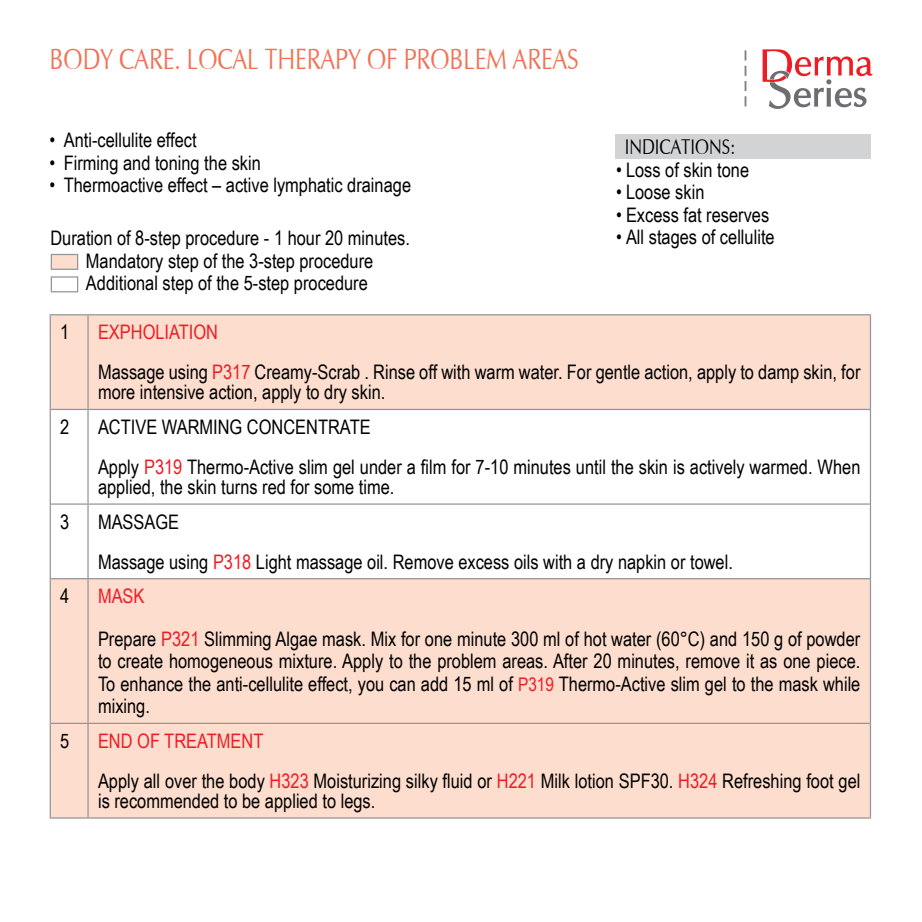
<style>
.page{position:relative;width:922px;height:922px;background:#fff}
.page>*{position:absolute;margin:0;border:0;box-sizing:border-box;transform-origin:0 0}
.t1{font:27.5px "Opium";color:#f37053;scale:.8 1}
.t2{font:20px/40px "Arial Narrow";color:#000}
.t3{font:20px "Opium";color:#000;scale:.8 1}
.s1{color:#ed1d24}
.s2{font-size:18.75px;color:#ed1d24}
</style>
<div class="page">
<div style="left:615px;top:135px;width:255px;height:24px;background:#d1d3d4"></div>
<div style="left:51px;top:254px;width:27px;height:16px;background:#fdddce;border:1px solid #939598"></div>
<div style="left:51px;top:276px;width:27px;height:16px;border:1px solid #939598"></div>
<svg style="left:51px;top:315px;width:818px;height:502px;fill:#fdddce"></svg>
<hr style="left:50px;top:314px;width:38px;height:1px;background:#939598">
<hr style="left:50px;top:315px;width:1px;height:93px;background:#939598">
<hr style="left:88px;top:314px;width:782px;height:1px;background:#939598">
<hr style="left:869px;top:315px;width:1px;height:93px;background:#939598">
<hr style="left:50px;top:408px;width:38px;height:2px;background:#939598">
<hr style="left:50px;top:410px;width:1px;height:94px;background:#939598">
<hr style="left:88px;top:408px;width:782px;height:2px;background:#939598">
<hr style="left:869px;top:410px;width:1px;height:94px;background:#939598">
<hr style="left:50px;top:504px;width:1px;height:74px;background:#939598">
<hr style="left:869px;top:504px;width:1px;height:74px;background:#939598">
<hr style="left:50px;top:578px;width:38px;height:1px;background:#939598">
<hr style="left:50px;top:579px;width:1px;height:144px;background:#939598">
<hr style="left:88px;top:578px;width:782px;height:1px;background:#939598">
<hr style="left:869px;top:579px;width:1px;height:144px;background:#939598">
<hr style="left:50px;top:723px;width:1px;height:94px;background:#939598">
<hr style="left:869px;top:723px;width:1px;height:94px;background:#939598">
<hr style="left:50px;top:817px;width:38px;height:1px;background:#939598">
<hr style="left:88px;top:817px;width:782px;height:1px;background:#939598">
<hr style="left:87px;top:315px;width:2px;height:93px;background:#939598">
<hr style="left:87px;top:410px;width:2px;height:93px;background:#939598">
<hr style="left:51px;top:503px;width:37px;height:1px;background:#939598">
<hr style="left:88px;top:503px;width:781px;height:1px;background:#939598">
<hr style="left:87px;top:504px;width:2px;height:74px;background:#939598">
<hr style="left:87px;top:579px;width:2px;height:143px;background:#939598">
<hr style="left:51px;top:722px;width:37px;height:1px;background:#939598">
<hr style="left:88px;top:722px;width:781px;height:1px;background:#939598">
<hr style="left:87px;top:723px;width:2px;height:94px;background:#939598">
<svg style="left:762px;top:49px;width:110px;height:60px"></svg>
<svg style="left:744px;top:50px;width:2px;height:56px"></svg>
<h1 class="t1" style="left:50px;top:44px;width:662px">BODY CARE. LOCAL THERAPY OF PROBLEM AREAS</h1>
<p class="t2" style="left:50px;top:119px;width:148px">• Anti-cellulite effect</p>
<p class="t2" style="left:50px;top:142px;width:213px">• Firming and toning the skin</p>
<p class="t2" style="left:50px;top:164px;width:363px">• Thermoactive effect – active lymphatic drainage</p>
<p class="t3" style="left:624px;top:136px;width:140px">INDICATIONS:</p>
<p class="t2" style="left:616px;top:149px;width:135px">• Loss of skin tone</p>
<p class="t2" style="left:616px;top:171px;width:90px">• Loose skin</p>
<p class="t2" style="left:616px;top:194px;width:155px">• Excess fat reserves</p>
<p class="t2" style="left:50px;top:217px;width:361px">Duration of 8-step procedure - 1 hour 20 minutes.</p>
<p class="t2" style="left:616px;top:216px;width:160px">• All stages of cellulite</p>
<p class="t2" style="left:86px;top:249px;width:289px;line-height:22.5px">Mandatory step of the 3-step procedure<br>Additional step of the 5-step procedure</p>
<p class="t2" style="left:60px;top:311px;width:11px">1</p>
<p class="t2" style="left:98px;top:311px;width:763px"><span class="s1">EXPHOLIATION<br></span>Massage using <span class="s1">P317</span> Creamy-Scrab . Rinse off with warm water. For gentle action, apply to damp skin, for</p>
<p class="t2" style="left:98px;top:371px;width:289px">more intensive action, apply to dry skin.</p>
<p class="t2" style="left:60px;top:406px;width:11px">2</p>
<p class="t2" style="left:98px;top:406px;width:763px">ACTIVE WARMING CONCENTRATE<br>Apply <span class="s1">P319</span> Thermo-Active slim gel under a film for 7-10 minutes until the skin is actively warmed. When</p>
<p class="t2" style="left:98px;top:466px;width:298px">applied, the skin turns red for some time.</p>
<p class="t2" style="left:60px;top:500px;width:11px">3</p>
<p class="t2" style="left:98px;top:500px;width:636px">MASSAGE<br>Massage using <span class="s1">P318</span> Light massage oil. Remove excess oils with a dry napkin or towel.</p>
<p class="t2" style="left:60px;top:575px;width:11px">4</p>
<p class="t2" style="left:98px;top:574px;width:763px;line-height:42.5px"><span class="s1">MASK<br></span>Prepare <span class="s1">P321</span> Slimming Algae mask. Mix for one minute 300 ml of hot water (60°C) and 150 g of powder</p>
<p class="t2" style="left:98px;top:649px;width:763px;line-height:22.5px;text-align:justify">to create homogeneous mixture. Apply to the problem areas. After 20 minutes, remove it as one piece.<br>To enhance the anti-cellulite effect, you can add 15 ml of <span class="s2">P319</span> Thermo-Active slim gel to the mask while mixing.</p>
<p class="t2" style="left:60px;top:720px;width:11px">5</p>
<p class="t2" style="left:98px;top:720px;width:763px"><span class="s1">END OF TREATMENT<br></span>Apply all over the body <span class="s1">H323</span> Moisturizing silky fluid or <span class="s1">H221</span> Milk lotion SPF30. <span class="s1">H324</span> Refreshing foot gel</p>
<p class="t2" style="left:98px;top:780px;width:279px">is recommended to be applied to legs.</p>
</div>
